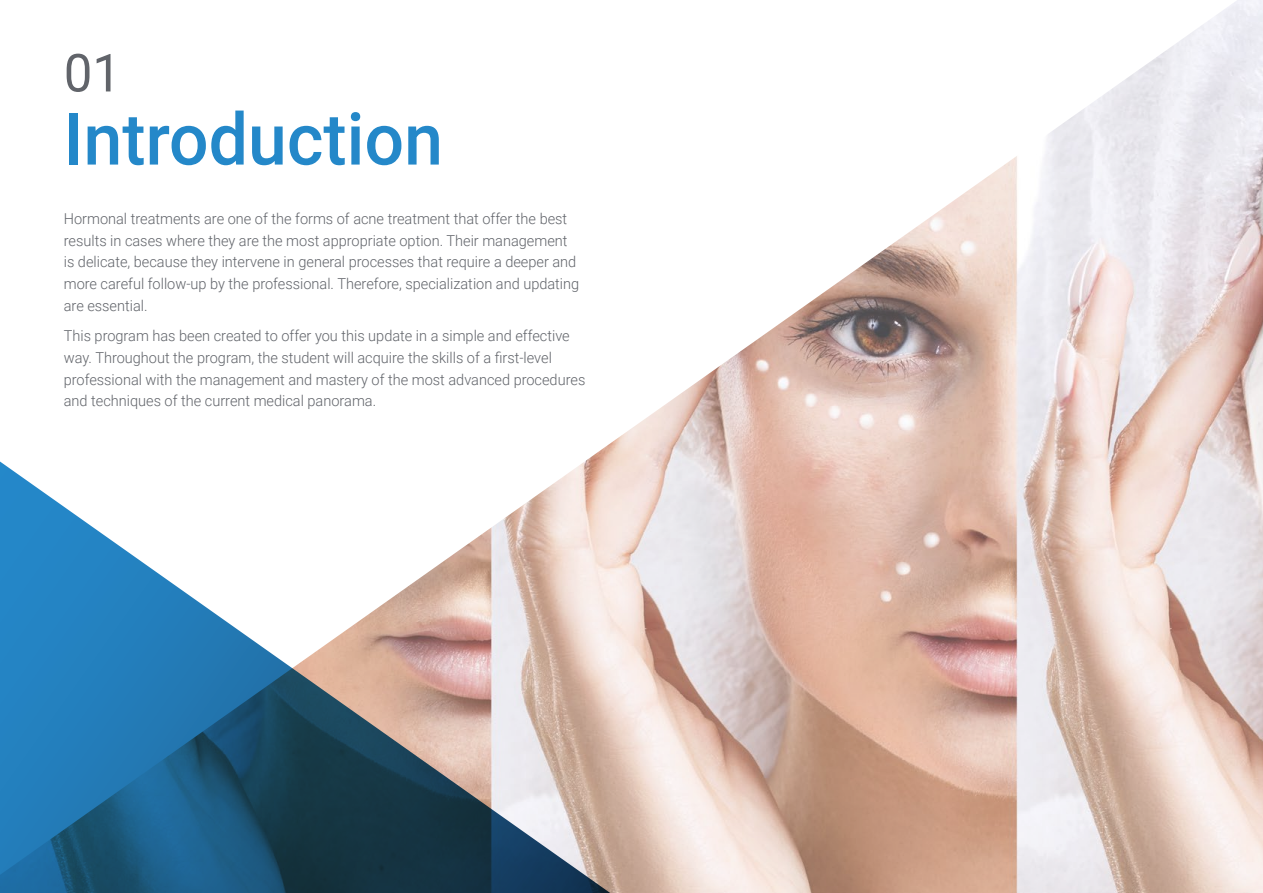
<style>
.page{position:relative;width:1263px;height:893px;background:#fff}
.page>*{position:absolute;margin:0;border:0;box-sizing:border-box;transform-origin:0 0}
.t1{font:500 72px "Roboto";color:#2488c9}
.t2{font:52.5px "Roboto";color:#61646a}
.t3{font:300 15px/21.8px "Roboto";color:#61646a}
</style>
<div class="page">
<img style="left:607px;top:0;width:656px;height:893px">
<svg style="left:0;top:446px;width:640px;height:447px"></svg>
<h2 class="t2" style="left:64px;top:36px;width:59px">01</h2>
<h1 class="t1" style="left:64px;top:89px;width:381px">Introduction</h1>
<p class="t3" style="left:64px;top:207px;width:517px">Hormonal treatments are one of the forms of acne treatment that offer the best results in cases where they are the most appropriate option. Their management is delicate, because they intervene in general processes that require a deeper and more careful follow-up by the professional. Therefore, specialization and updating are essential.</p>
<p class="t3" style="left:64px;top:324px;width:523px">This program has been created to offer you this update in a simple and effective way. Throughout the program, the student will acquire the skills of a first-level professional with the management and mastery of the most advanced procedures and techniques of the current medical panorama.</p>
</div>
